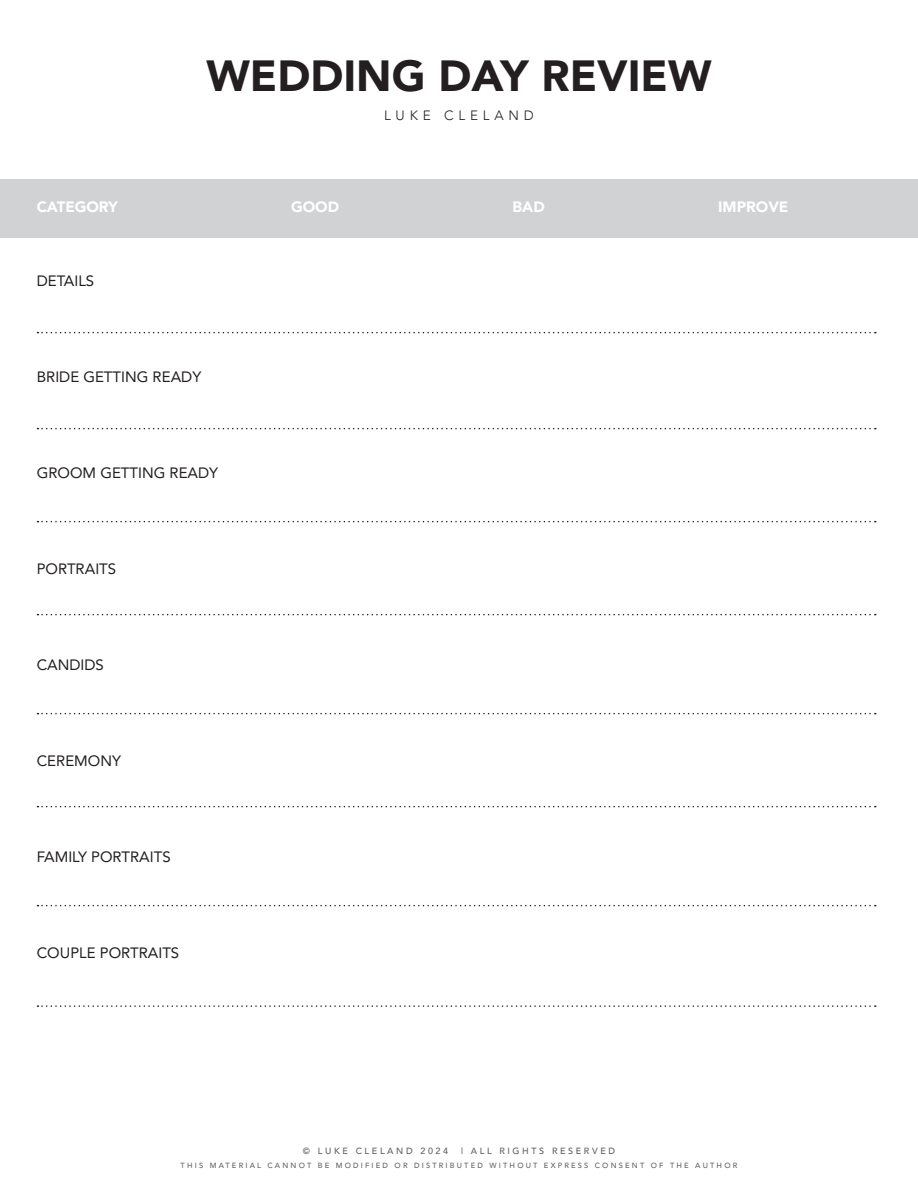
<style>
.page{position:relative;width:918px;height:1188px;background:#fff}
.page>*{position:absolute;margin:0;border:0;box-sizing:border-box;transform-origin:0 0}
.t1{font:900 43.5px "Avenir";color:#231f20}
.t2{font:15px "Avenir";color:#231f20}
.t3{font:900 15px "Avenir";color:#fff}
.t4{font:300 13.5px "Avenir";letter-spacing:.36em;color:#231f20}
.t5{font:500 9px "Avenir";letter-spacing:.29em;color:#636366}
.t6{font:500 7.5px "Avenir";letter-spacing:.29em;color:#636366}
</style>
<div class="page">
<div style="left:0;top:179px;width:918px;height:59px;background:#d1d2d4"></div>
<svg style="left:37px;top:332px;width:839px;height:1px"></svg>
<svg style="left:37px;top:428px;width:839px;height:1px"></svg>
<svg style="left:37px;top:614px;width:839px;height:1px"></svg>
<svg style="left:37px;top:521px;width:839px;height:1px"></svg>
<svg style="left:37px;top:713px;width:839px;height:1px"></svg>
<svg style="left:37px;top:806px;width:839px;height:1px"></svg>
<svg style="left:37px;top:905px;width:839px;height:1px"></svg>
<svg style="left:37px;top:1005px;width:839px;height:2px"></svg>
<hr style="left:917px;top:174px;width:1px;height:58px;background:#d1d2d4">
<h1 class="t1" style="left:206px;top:39px;width:507px">WEDDING DAY REVIEW</h1>
<p class="t4" style="left:384px;top:108px;width:151px">LUKE CLELAND</p>
<p class="t3" style="left:37px;top:194px;width:83px">CATEGORY</p>
<p class="t3" style="left:291px;top:194px;width:50px">GOOD</p>
<p class="t3" style="left:513px;top:194px;width:34px">BAD</p>
<p class="t3" style="left:718px;top:194px;width:72px">IMPROVE</p>
<p class="t2" style="left:37px;top:269px;width:59px">DETAILS</p>
<p class="t2" style="left:37px;top:365px;width:166px">BRIDE GETTING READY</p>
<p class="t2" style="left:37px;top:461px;width:183px">GROOM GETTING READY</p>
<p class="t2" style="left:37px;top:557px;width:81px">PORTRAITS</p>
<p class="t2" style="left:37px;top:653px;width:69px">CANDIDS</p>
<p class="t2" style="left:37px;top:749px;width:86px">CEREMONY</p>
<p class="t2" style="left:37px;top:845px;width:135px">FAMILY PORTRAITS</p>
<p class="t2" style="left:37px;top:941px;width:144px">COUPLE PORTRAITS</p>
<p class="t5" style="left:303px;top:1143px;width:147px">© LUKE CLELAND 2024</p>
<p class="t5" style="left:461px;top:1143px;width:156px">| ALL RIGHTS RESERVED</p>
<p class="t6" style="left:181px;top:1158px;width:558px">THIS MATERIAL CANNOT BE MODIFIED OR DISTRIBUTED WITHOUT EXPRESS CONSENT OF THE AUTHOR</p>
</div>
